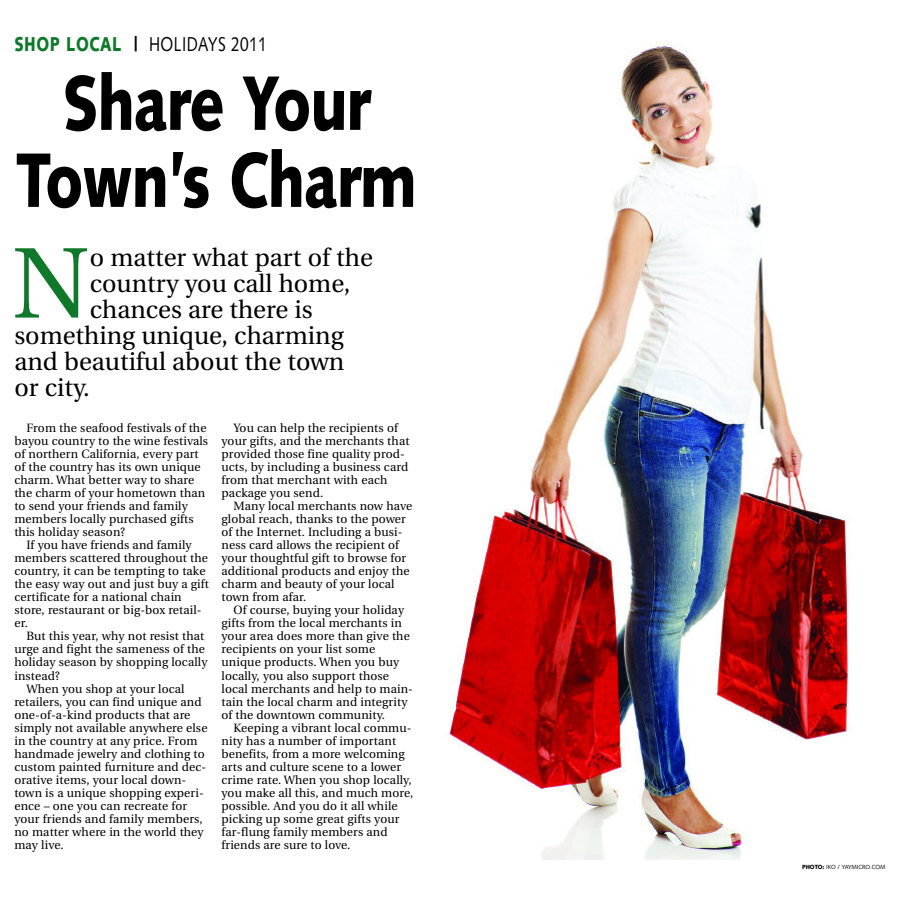
<style>
.page{position:relative;width:900px;height:908px;background:#fff}
.page>*{position:absolute;margin:0;border:0;box-sizing:border-box;transform-origin:0 0}
.t1{font:100.1px "Utopia";color:#10782b}
.t2{font:900 77px/76.9px "Syntax";letter-spacing:-.02em;color:#000;text-align:center;scale:.77 1}
.t3{font:25px "Utopia";color:#000}
.t4{font:20px "Syntax";letter-spacing:.03em;color:#000;scale:.77 1}
.t5{font:12px/13px "Utopia";letter-spacing:.01em;color:#000}
.t6{font:6px "Syntax";letter-spacing:-.01em;color:#000;scale:.95 1}
.s1{font-weight:900;color:#10782b}
.s2{font-weight:900}
</style>
<div class="page">
<img style="left:448px;top:43px;width:402px;height:815px">
<h3 class="t4" style="left:14px;top:36px;width:329px"><span class="s1">SHOP LOCAL</span> <span class="s2">|</span> HOLIDAYS 2011</h3>
<h2 class="t2" style="left:17px;top:72px;width:521px">Share Your<br>Town’s Charm</h2>
<h1 class="t1" style="left:12px;top:243px;width:80px">N</h1>
<h3 class="t3" style="left:90px;top:247px;width:285px">o matter what part of the</h3>
<h3 class="t3" style="left:90px;top:273px;width:262px">country you call home,</h3>
<h3 class="t3" style="left:90px;top:299px;width:224px">chances are there is</h3>
<h3 class="t3" style="left:14px;top:325px;width:331px">something unique, charming</h3>
<h3 class="t3" style="left:14px;top:351px;width:331px">and beautiful about the town</h3>
<h3 class="t3" style="left:14px;top:377px;width:77px">or city.</h3>
<p class="t5" style="left:14px;top:422px;width:195px;text-indent:12px">From the seafood festivals of the bayou country to the wine festivals of northern California, every part of the country has its own unique charm. What better way to share the charm of your hometown than to send your friends and family members locally purchased gifts this holiday season?</p>
<p class="t5" style="left:14px;top:539px;width:196px;text-indent:12px">If you have friends and family members scattered throughout the country, it can be tempting to take the easy way out and just buy a gift certificate for a national chain store, restaurant or big-box retail&shy;er.</p>
<p class="t5" style="left:26px;top:630px;width:180px">But this year, why not resist that</p>
<p class="t5" style="left:14px;top:643px;width:192px">urge and fight the sameness of the</p>
<p class="t5" style="left:14px;top:656px;width:195px">holiday season by shopping locally</p>
<p class="t5" style="left:14px;top:669px;width:47px">instead?</p>
<p class="t5" style="left:26px;top:682px;width:160px">When you shop at your local</p>
<p class="t5" style="left:14px;top:695px;width:189px">retailers, you can find unique and</p>
<p class="t5" style="left:14px;top:708px;width:177px">one-of-a-kind products that are</p>
<p class="t5" style="left:14px;top:721px;width:195px">simply not available anywhere else</p>
<p class="t5" style="left:14px;top:734px;width:185px">in the country at any price. From</p>
<p class="t5" style="left:14px;top:747px;width:192px">handmade jewelry and clothing to</p>
<p class="t5" style="left:14px;top:760px;width:193px">custom painted furniture and dec-</p>
<p class="t5" style="left:14px;top:773px;width:173px">orative items, your local down-</p>
<p class="t5" style="left:14px;top:786px;width:191px">town is a unique shopping experi-</p>
<p class="t5" style="left:14px;top:799px;width:174px">ence – one you can recreate for</p>
<p class="t5" style="left:14px;top:812px;width:190px">your friends and family members,</p>
<p class="t5" style="left:14px;top:825px;width:191px">no matter where in the world they</p>
<p class="t5" style="left:14px;top:838px;width:51px">may live.</p>
<p class="t5" style="left:222px;top:422px;width:190px;text-indent:12px">You can help the recipients of your gifts, and the merchants that provided those fine quality prod&shy;ucts, by including a business card from that merchant with each package you send.</p>
<p class="t5" style="left:222px;top:500px;width:192px;text-indent:12px">Many local merchants now have global reach, thanks to the power of the Internet. Including a busi&shy;ness card allows the recipient of your thoughtful gift to browse for additional products and enjoy the charm and beauty of your local town from afar.</p>
<p class="t5" style="left:222px;top:604px;width:193px;text-indent:12px">Of course, buying your holiday gifts from the local merchants in your area does more than give the recipients on your list some unique products. When you buy locally, you also support those local merchants and help to main&shy;tain the local charm and integrity of the downtown community.</p>
<p class="t5" style="left:222px;top:721px;width:193px;text-indent:12px">Keeping a vibrant local commu&shy;nity has a number of important benefits, from a more welcoming arts and culture scene to a lower crime rate. When you shop locally, you make all this, and much more, possible. And you do it all while picking up some great gifts your far-flung family members and friends are sure to love.</p>
<p class="t6" style="left:802px;top:864px;width:89px"><span class="s2">PHOTO:</span> IKO / YAYMICRO.COM</p>
</div>
